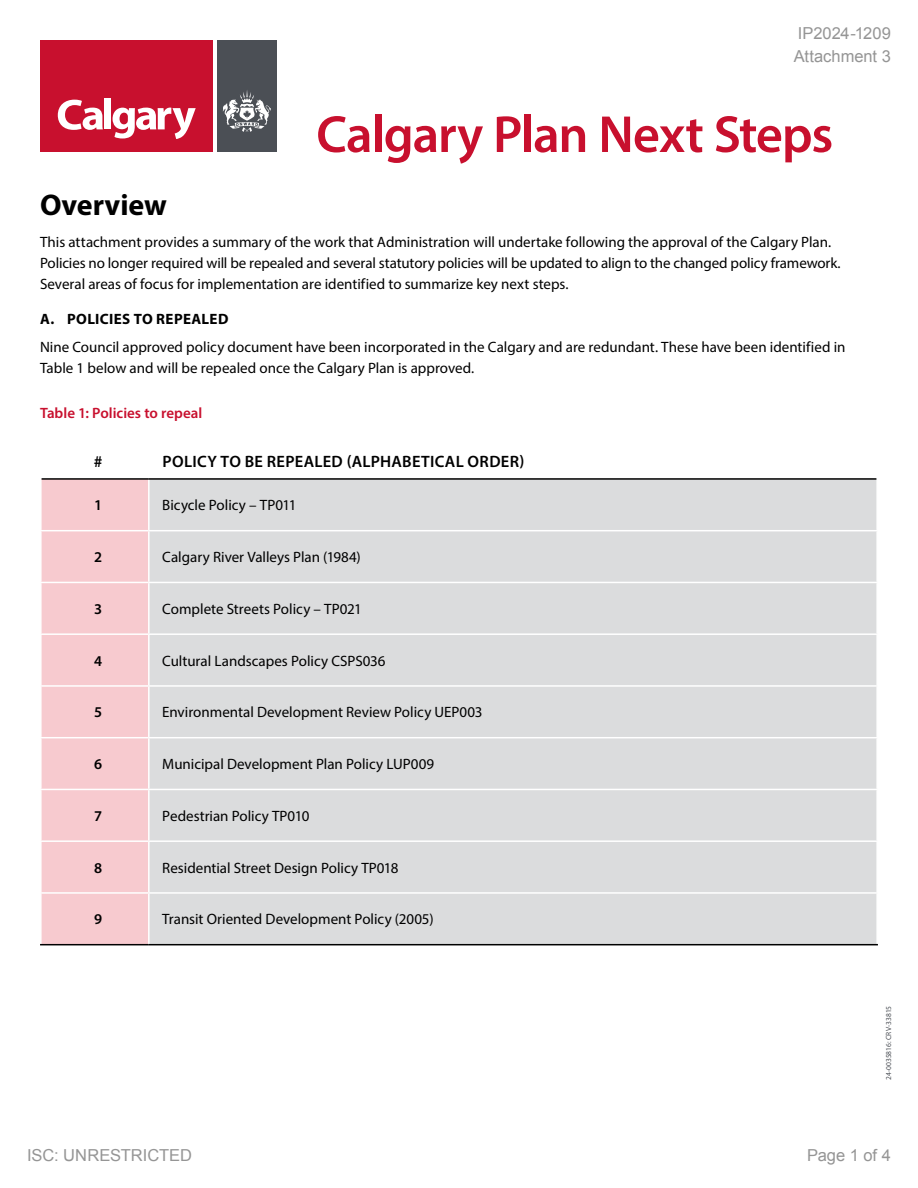
<style>
.page{position:relative;width:918px;height:1188px;background:#fff}
.page>*{position:absolute;margin:0;border:0;box-sizing:border-box;transform-origin:0 0}
.t1{font:600 52.5px "Myriad Pro";letter-spacing:-.025em;color:#c8102e}
.t2{font:700 30px "Myriad Pro";letter-spacing:-.005em;color:#000}
.t3{font:16.5px/22.5px "Arial";color:#959595}
.t4{font:600 16.5px "Myriad Pro";letter-spacing:.02em;color:#000}
.t5{font:15px/21px "Myriad Pro";color:#000}
.t6{font:600 15px "Myriad Pro";color:#c8102e}
.t7{font:700 15px "Myriad Pro";letter-spacing:.025em;color:#000}
.t8{font:600 15px "Myriad Pro";color:#000}
.t9{font:7.5px "Myriad Pro";color:#4b4f55}
</style>
<div class="page">
<div style="left:40px;top:40px;width:173px;height:112px;background:#c8102e"></div>
<div style="left:217px;top:40px;width:59px;height:112px;background:#4b4f55"></div>
<svg style="left:58px;top:100px;width:45px;height:30px"></svg>
<div style="left:104px;top:99px;width:7px;height:30px;background:#fff"></div>
<svg style="left:113px;top:108px;width:83px;height:31px"></svg>
<svg style="left:222px;top:90px;width:49px;height:42px"></svg>
<div style="left:42px;top:480px;width:106px;height:464px;background:#f7cacf"></div>
<div style="left:150px;top:480px;width:726px;height:464px;background:#dbdcdd"></div>
<hr style="left:40px;top:530px;width:109px;height:1px;background:#fff">
<hr style="left:149px;top:530px;width:729px;height:1px;background:#fff">
<hr style="left:40px;top:582px;width:109px;height:1px;background:#fff">
<hr style="left:149px;top:582px;width:729px;height:1px;background:#fff">
<hr style="left:40px;top:633px;width:109px;height:2px;background:#fff">
<hr style="left:149px;top:633px;width:729px;height:2px;background:#fff">
<hr style="left:40px;top:840px;width:109px;height:2px;background:#fff">
<hr style="left:149px;top:840px;width:729px;height:2px;background:#fff">
<hr style="left:40px;top:892px;width:109px;height:2px;background:#fff">
<hr style="left:149px;top:892px;width:729px;height:2px;background:#fff">
<hr style="left:40px;top:944px;width:109px;height:1px;background:#000">
<hr style="left:149px;top:944px;width:729px;height:1px;background:#000">
<hr style="left:42px;top:478px;width:107px;height:2px;background:#000">
<hr style="left:149px;top:478px;width:727px;height:2px;background:#000">
<hr style="left:40px;top:685px;width:109px;height:2px;background:#fff">
<hr style="left:149px;top:685px;width:729px;height:2px;background:#fff">
<hr style="left:40px;top:737px;width:109px;height:1px;background:#fff">
<hr style="left:149px;top:737px;width:729px;height:1px;background:#fff">
<hr style="left:40px;top:789px;width:109px;height:1px;background:#fff">
<hr style="left:149px;top:789px;width:729px;height:1px;background:#fff">
<p class="t3" style="left:794px;top:22px;width:99px">IP2024-1209<br>Attachment 3</p>
<h1 class="t1" style="left:316px;top:101px;width:519px">Calgary Plan Next Steps</h1>
<h2 class="t2" style="left:40px;top:185px;width:128px">Overview</h2>
<p class="t5" style="left:40px;top:231px;width:802px">This attachment provides a summary of the work that Administration will undertake following the approval of the Calgary Plan.<br>Policies no longer required will be repealed and several statutory policies will be updated to align to the changed policy framework.<br>Several areas of focus for implementation are identified to summarize key next steps.</p>
<p class="t7" style="left:40px;top:310px;width:190px">A. POLICIES TO REPEALED</p>
<p class="t5" style="left:40px;top:336px;width:807px">Nine Council approved policy document have been incorporated in the Calgary and are redundant. These have been identified in<br>Table 1 below and will be repealed once the Calgary Plan is approved.</p>
<p class="t6" style="left:40px;top:404px;width:164px">Table 1: Policies to repeal</p>
<p class="t4" style="left:94px;top:451px;width:10px">#</p>
<p class="t4" style="left:162px;top:451px;width:363px">POLICY TO BE REPEALED (ALPHABETICAL ORDER)</p>
<p class="t8" style="left:94px;top:496px;width:10px">1</p>
<p class="t5" style="left:162px;top:495px;width:136px">Bicycle Policy – TP011</p>
<p class="t8" style="left:94px;top:548px;width:10px">2</p>
<p class="t5" style="left:162px;top:546px;width:200px">Calgary River Valleys Plan (1984)</p>
<p class="t8" style="left:94px;top:599px;width:10px">3</p>
<p class="t5" style="left:162px;top:598px;width:201px">Complete Streets Policy – TP021</p>
<p class="t8" style="left:94px;top:651px;width:10px">4</p>
<p class="t5" style="left:162px;top:650px;width:225px">Cultural Landscapes Policy CSPS036</p>
<p class="t8" style="left:94px;top:703px;width:10px">5</p>
<p class="t5" style="left:162px;top:702px;width:322px">Environmental Development Review Policy UEP003</p>
<p class="t8" style="left:94px;top:755px;width:10px">6</p>
<p class="t5" style="left:162px;top:753px;width:273px">Municipal Development Plan Policy LUP009</p>
<p class="t8" style="left:94px;top:806px;width:10px">7</p>
<p class="t5" style="left:162px;top:805px;width:149px">Pedestrian Policy TP010</p>
<p class="t8" style="left:94px;top:858px;width:10px">8</p>
<p class="t5" style="left:162px;top:857px;width:238px">Residential Street Design Policy TP018</p>
<p class="t8" style="left:94px;top:910px;width:10px">9</p>
<p class="t5" style="left:162px;top:909px;width:273px">Transit Oriented Development Policy (2005)</p>
<p class="t9" style="left:884px;top:1080px;width:76px;rotate:-90deg">24-0035816: CRV-33815</p>
<p class="t3" style="left:27px;top:1144px;width:167px">ISC: UNRESTRICTED</p>
<p class="t3" style="left:807px;top:1144px;width:85px">Page 1 of 4</p>
</div>
